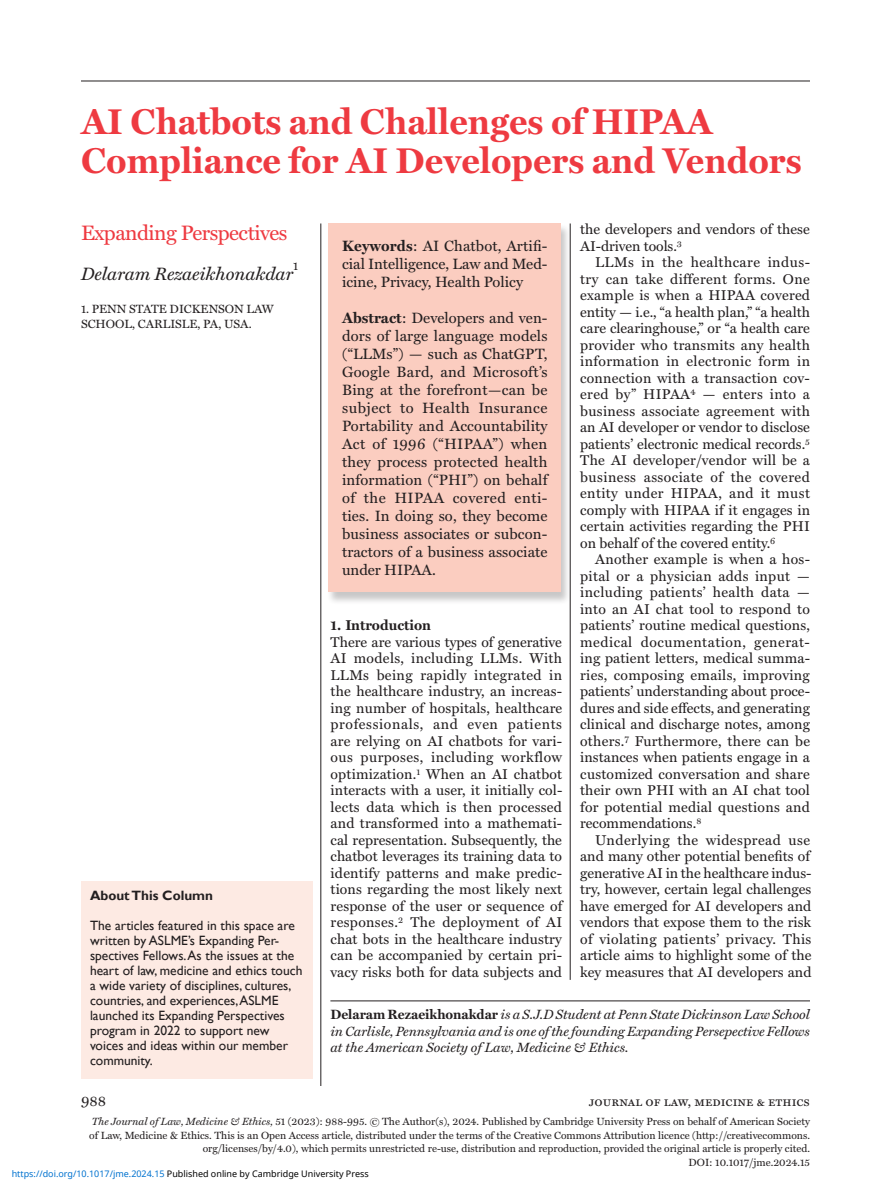
<style>
.page{position:relative;width:891px;height:1188px;background:#fff}
.page>*{position:absolute;margin:0;border:0;box-sizing:border-box;transform-origin:0 0}
.t1{font:700 36px/39px "Miller Text";color:#ee3a41}
.t2{font:21px "Miller Text";letter-spacing:-.025em;color:#ee3a41}
.t3{font:italic 18px "Miller Text";color:#231f20}
.t4{font:15px/18px "Miller Text";color:#231f20;text-align:justify}
.t5{font:14.25px/16.5px "Miller Text";letter-spacing:.005em;color:#231f20;text-align:justify}
.t6{font:700 14.25px "Miller Text";color:#231f20}
.t7{font:13.5px/15px "Gill Sans";color:#231f20}
.t8{font:italic 13.5px/16.5px "Miller Text";color:#231f20;text-align:justify}
.t9{font:13.5px "Miller Text Roman SC";color:#231f20}
.t10{font:700 13.5px "Gill Sans";color:#231f20}
.t11{font:12px/15px "Miller Text";color:#231f20}
.t12{font:10.5px/13.5px "Miller Text";color:#231f20;text-align:right}
.t13{font:9px "Noto Sans";color:#000}
.s1{font-weight:700}
.s2{font-weight:700;font-style:normal}
.s3{font-style:italic}
.s4{color:#0172cf}
</style>
<div class="page">
<hr style="left:321px;top:224px;width:1px;height:862px;background:#231f20">
<hr style="left:81px;top:81px;width:729px;height:1px;background:#231f20">
<hr style="left:330px;top:1001px;width:480px;height:1px;background:#231f20">
<hr style="left:570px;top:224px;width:1px;height:756px;background:#231f20">
<div style="left:326px;top:224px;width:245px;height:381px;background:#231f20;opacity:.25"></div>
<div style="left:329px;top:224px;width:232px;height:368px;background:#fbcdc0"></div>
<div style="left:81px;top:881px;width:231px;height:197px;background:#fdeae3"></div>
<h1 class="t1" style="left:81px;top:102px;width:722px">AI Chatbots and Challenges of HIPAA<br>Compliance for AI Developers and Vendors</h1>
<h2 class="t2" style="left:81px;top:220px;width:208px">Expanding Perspectives</h2>
<p class="t3" style="left:81px;top:263px;width:214px">Delaram Rezaeikhonakdar</p>
<p class="t11" style="left:293px;top:258px;width:7px">1</p>
<p class="t11" style="left:81px;top:301px;width:194px">1. PENN STATE DICKENSON LAW<br>SCHOOL, CARLISLE, PA, USA.</p>
<p class="t10" style="left:90px;top:887px;width:125px">About This Column</p>
<p class="t7" style="left:90px;top:918px;width:214px">The articles featured in this space are written by ASLME’s Expanding Per&shy;spectives Fellows. As the issues at the heart of law, medicine and ethics touch a wide variety of disciplines, cultures, countries, and experiences, ASLME launched its Expanding Perspectives program in 2022 to support new voices and ideas within our member community.</p>
<p class="t4" style="left:342px;top:236px;width:207px"><span class="s1">Keywords</span>: AI Chatbot, Artifi&shy;cial Intelligence, Law and Med&shy;icine, Privacy, Health Policy</p>
<p class="t4" style="left:342px;top:308px;width:207px"><span class="s1">Abstract</span>: Developers and ven&shy;dors of large language models (“LLMs”) — such as ChatGPT, Google Bard, and Microsoft’s Bing at the forefront—can be subject to Health Insurance Portability and Accountability Act of 1996 (“HIPAA”) when they process protected health information (“PHI”) on behalf of the HIPAA covered enti&shy;ties. In doing so, they become business associates or subcon&shy;tractors of a business associate under HIPAA.</p>
<p class="t6" style="left:331px;top:617px;width:102px">1. Introduction</p>
<p class="t5" style="left:331px;top:634px;width:233px">There are various types of generative AI models, including LLMs. With LLMs being rapidly integrated in the healthcare industry, an increas&shy;ing number of hospitals, healthcare professionals, and even patients are relying on AI chatbots for vari&shy;ous purposes, including workflow optimization.<sup>1</sup> When an AI chatbot interacts with a user, it initially col&shy;lects data which is then processed and transformed into a mathemati&shy;cal representation. Subsequently, the chatbot leverages its training data to identify patterns and make predic&shy;tions regarding the most likely next response of the user or sequence of responses.<sup>2</sup> The deployment of AI chat bots in the healthcare industry can be accompanied by certain pri&shy;vacy risks both for data subjects and</p>
<p class="t5" style="left:580px;top:221px;width:231px">the developers and vendors of these<br>AI-driven tools.<sup>3</sup></p>
<p class="t5" style="left:580px;top:254px;width:231px;text-indent:15px">LLMs in the healthcare indus&shy;try can take different forms. One example is when a HIPAA covered entity — i.e., “a health plan,” “a health care clearinghouse,” or “a health care provider who transmits any health information in electronic form in connection with a transaction cov&shy;ered by” HIPAA<sup>4</sup> — enters into a business associate agreement with an AI developer or vendor to disclose patients’ electronic medical records.<sup>5<br></sup>The AI developer/vendor will be a business associate of the covered entity under HIPAA, and it must comply with HIPAA if it engages in certain activities regarding the PHI on behalf of the covered entity.<sup>6</sup></p>
<p class="t5" style="left:580px;top:551px;width:231px;text-indent:15px">Another example is when a hos&shy;pital or a physician adds input — including patients’ health data — into an AI chat tool to respond to patients’ routine medical questions, medical documentation, generat&shy;ing patient letters, medical summa&shy;ries, composing emails, improving patients’ understanding about proce&shy;dures and side effects, and generating clinical and discharge notes, among others.<sup>7</sup> Furthermore, there can be instances when patients engage in a customized conversation and share their own PHI with an AI chat tool for potential medial questions and recommendations.<sup>8</sup></p>
<p class="t5" style="left:580px;top:832px;width:233px;text-indent:15px">Underlying the widespread use and many other potential benefits of generative AI in the healthcare indus&shy;try, however, certain legal challenges have emerged for AI developers and vendors that expose them to the risk of violating patients’ privacy. This article aims to highlight some of the key measures that AI developers and</p>
<p class="t8" style="left:330px;top:1006px;width:481px"><span class="s2">Delaram Rezaeikhonakdar</span> is a S.J.D Student at Penn State Dickinson Law School in Carlisle, Pennsylvania and is one of the founding Expanding Persepective Fellows at the American Society of Law, Medicine &amp; Ethics.</p>
<p class="t4" style="left:81px;top:1091px;width:27px">988</p>
<p class="t9" style="left:589px;top:1093px;width:223px">journal of law, medicine &amp; ethics</p>
<p class="t12" style="left:89px;top:1115px;width:722px"><span class="s3">The Journal of Law, Medicine &amp; Ethics,</span> 51 (2023): 988-995. © The Author(s), 2024. Published by Cambridge University Press on behalf of American Society of Law, Medicine &amp; Ethics. This is an Open Access article, distributed under the terms of the Creative Commons Attribution licence (http://creativecommons. org/licenses/by/4.0), which permits unrestricted re-use, distribution and reproduction, provided the original article is properly cited.<br>DOI: 10.1017/jme.2024.15</p>
<p class="t13" style="left:12px;top:1168px;width:359px"><span class="s4">https://doi.org/10.1017/jme.2024.15</span> Published online by Cambridge University Press</p>
</div>
